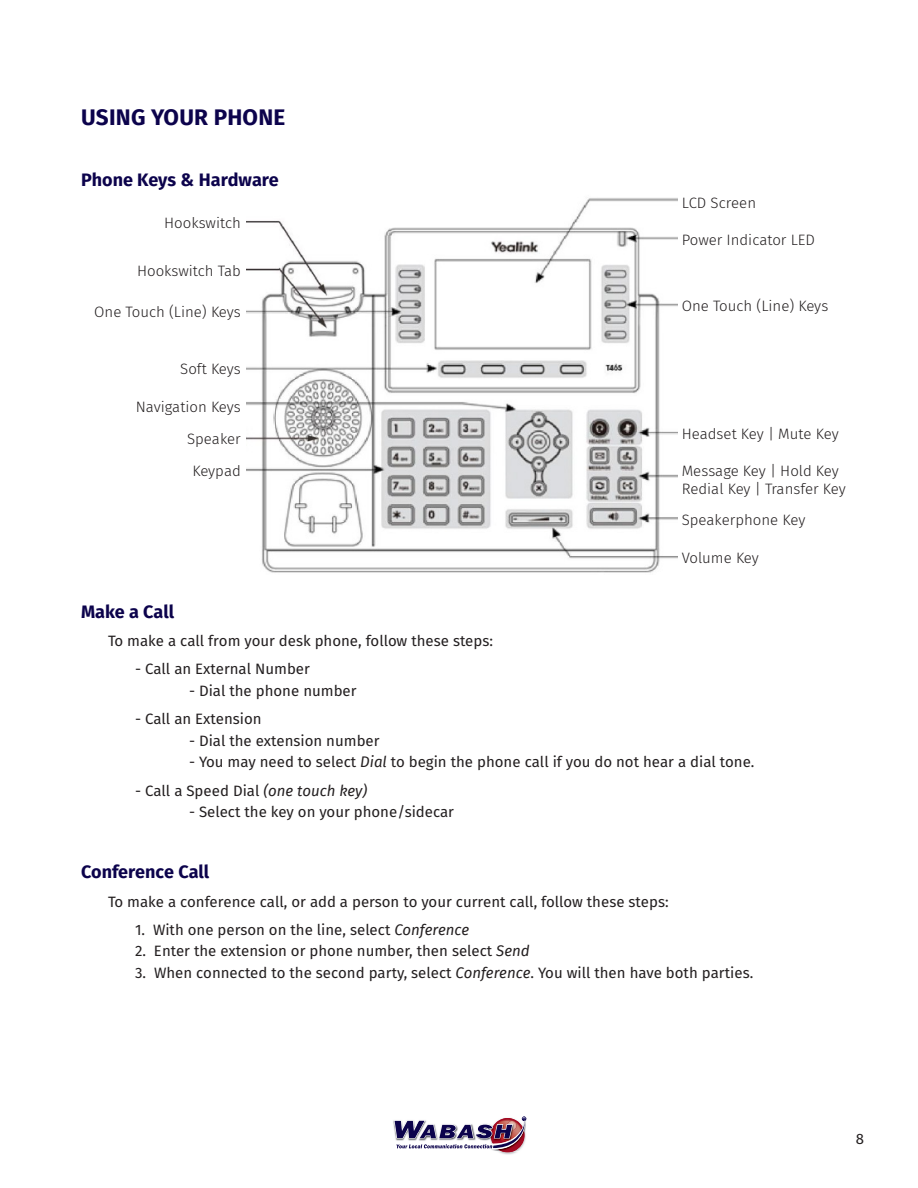
<style>
.page{position:relative;width:918px;height:1188px;background:#fff}
.page>*{position:absolute;margin:0;border:0;box-sizing:border-box;transform-origin:0 0}
.t1{font:700 22.5px "Fira Sans";letter-spacing:.01em;color:#0c034c}
.t2{font:700 18px "Fira Sans";color:#0c034c}
.t3{font:15px "Fira Sans";color:#231f20}
.t4{font:300 15px/18px "Fira Sans";color:#231f20}
.s1{font-style:italic}
</style>
<div class="page">
<img style="left:499px;top:1152px;width:18px;height:3px">
<svg style="left:394px;top:1116px;width:133px;height:36px"></svg>
<img style="left:247px;top:198px;width:430px;height:375px">
<p class="t1" style="left:81px;top:101px;width:206px">USING YOUR PHONE</p>
<p class="t2" style="left:81px;top:167px;width:199px">Phone Keys &amp; Hardware</p>
<p class="t4" style="left:164px;top:214px;width:78px">Hookswitch</p>
<p class="t4" style="left:137px;top:261px;width:105px">Hookswitch Tab</p>
<p class="t4" style="left:94px;top:303px;width:148px">One Touch (Line) Keys</p>
<p class="t4" style="left:180px;top:360px;width:62px">Soft Keys</p>
<p class="t4" style="left:136px;top:397px;width:107px">Navigation Keys</p>
<p class="t4" style="left:187px;top:430px;width:55px">Speaker</p>
<p class="t4" style="left:192px;top:462px;width:50px">Keypad</p>
<p class="t4" style="left:682px;top:193px;width:76px">LCD Screen</p>
<p class="t4" style="left:682px;top:231px;width:135px">Power Indicator LED</p>
<p class="t4" style="left:682px;top:297px;width:148px">One Touch (Line) Keys</p>
<p class="t4" style="left:682px;top:424px;width:159px">Headset Key | Mute Key</p>
<p class="t4" style="left:682px;top:462px;width:166px">Message Key | Hold Key<br>Redial Key | Transfer Key</p>
<p class="t4" style="left:682px;top:511px;width:125px">Speakerphone Key</p>
<p class="t4" style="left:682px;top:549px;width:79px">Volume Key</p>
<p class="t2" style="left:81px;top:599px;width:95px">Make a Call</p>
<p class="t3" style="left:108px;top:630px;width:387px">To make a call from your desk phone, follow these steps:</p>
<p class="t3" style="left:135px;top:659px;width:176px">- Call an External Number</p>
<p class="t3" style="left:189px;top:680px;width:169px">- Dial the phone number</p>
<p class="t3" style="left:135px;top:709px;width:128px">- Call an Extension</p>
<p class="t3" style="left:189px;top:730px;width:192px">- Dial the extension number</p>
<p class="t3" style="left:189px;top:752px;width:567px">- You may need to select <span class="s1">Dial</span> to begin the phone call if you do not hear a dial tone.</p>
<p class="t3" style="left:135px;top:780px;width:234px">- Call a Speed Dial <span class="s1">(one touch key)</span></p>
<p class="t3" style="left:189px;top:802px;width:267px">- Select the key on your phone/sidecar</p>
<p class="t2" style="left:81px;top:859px;width:130px">Conference Call</p>
<p class="t3" style="left:108px;top:891px;width:562px">To make a conference call, or add a person to your current call, follow these steps:</p>
<p class="t3" style="left:135px;top:919px;width:336px">1. With one person on the line, select <span class="s1">Conference</span></p>
<p class="t3" style="left:135px;top:941px;width:396px">2. Enter the extension or phone number, then select <span class="s1">Send</span></p>
<p class="t3" style="left:135px;top:962px;width:620px">3. When connected to the second party, select <span class="s1">Conference</span>. You will then have both parties.</p>
<p class="t3" style="left:856px;top:1128px;width:10px">8</p>
</div>
